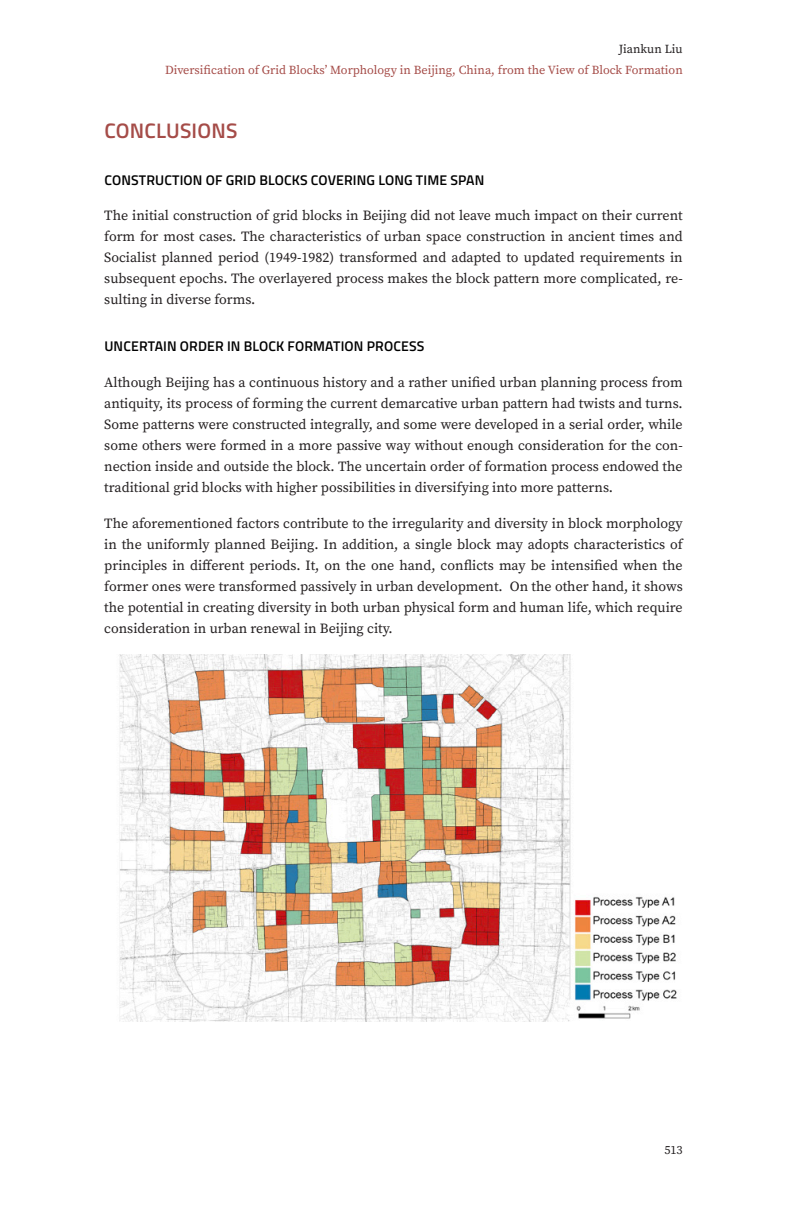
<style>
.page{position:relative;width:797px;height:1206px;background:#fff}
.page>*{position:absolute;margin:0;border:0;box-sizing:border-box;transform-origin:0 0}
.Body_normal_distance{font:600 21px "Titillium Web";letter-spacing:.01em;color:#a54c48}
.Body_normal{font:14px/21px "Source Serif Pro";color:#231f20;text-align:justify}
.Heading_3{font:600 14px "Titillium Web";letter-spacing:.01em;color:#000}
.t1{font:12.25px "Source Serif Pro";color:#a54c48}
.t2{font:12.25px "Source Serif Pro";color:#231f20}
</style>
<div class="page">
<img style="left:119px;top:655px;width:558px;height:366px">
<p class="t2" style="left:618px;top:41px;width:65px">Jiankun Liu</p>
<p class="t1" style="left:165px;top:62px;width:519px">Diversification of Grid Blocks’ Morphology in Beijing, China, from the View of Block Formation</p>
<p class="Body_normal_distance" style="left:104px;top:115px;width:135px">CONCLUSIONS</p>
<p class="Heading_3" style="left:104px;top:169px;width:381px">CONSTRUCTION OF GRID BLOCKS COVERING LONG TIME SPAN</p>
<p class="Body_normal" style="left:104px;top:205px;width:579px">The initial construction of grid blocks in Beijing did not leave much impact on their current form for most cases. The characteristics of urban space construction in ancient times and Socialist planned period (1949-1982) transformed and adapted to updated requirements in subsequent epochs. The overlayered process makes the block pattern more complicated, re&shy;sulting in diverse forms.</p>
<p class="Heading_3" style="left:104px;top:335px;width:321px">UNCERTAIN ORDER IN BLOCK FORMATION PROCESS</p>
<p class="Body_normal" style="left:104px;top:372px;width:579px">Although Beijing has a continuous history and a rather unified urban planning process from antiquity, its process of forming the current demarcative urban pattern had twists and turns.<br>Some patterns were constructed integrally, and some were developed in a serial order, while some others were formed in a more passive way without enough consideration for the con&shy;nection inside and outside the block. The uncertain order of formation process endowed the traditional grid blocks with higher possibilities in diversifying into more patterns.</p>
<p class="Body_normal" style="left:104px;top:512px;width:579px">The aforementioned factors contribute to the irregularity and diversity in block morphology in the uniformly planned Beijing. In addition, a single block may adopts characteristics of principles in different periods. It, on the one hand, conflicts may be intensified when the former ones were transformed passively in urban development. On the other hand, it shows the potential in creating diversity in both urban physical form and human life, which require consideration in urban renewal in Beijing city.</p>
<p class="t2" style="left:664px;top:1142px;width:20px">513</p>
</div>
